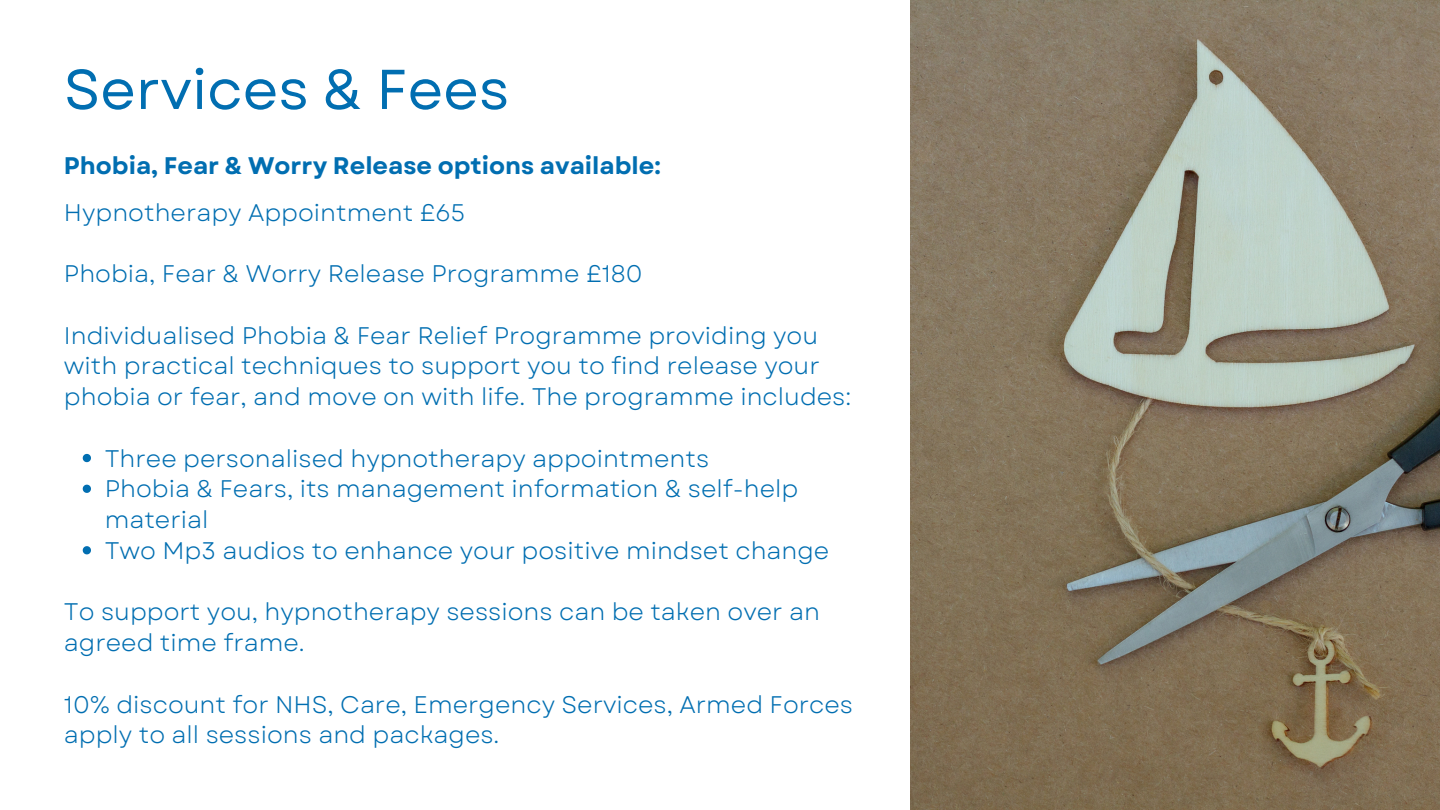
<style>
.page{position:relative;width:1440px;height:810px;background:#fff}
.page>*{position:absolute;margin:0;border:0;box-sizing:border-box;transform-origin:0 0}
.t1{font:56px "Garet";color:#016eb1}
.t2{font:24px/30.8px "Garet";color:#016eb1}
.t3{font:700 24px "Garet";color:#016eb1}
</style>
<div class="page">
<img style="left:910px;top:0;width:530px;height:810px">
<svg style="left:83px;top:454px;width:8px;height:8px"></svg>
<svg style="left:83px;top:485px;width:8px;height:8px"></svg>
<svg style="left:83px;top:546px;width:8px;height:8px"></svg>
<h2 class="t1" style="left:64px;top:49px;width:447px">Services &amp; Fees</h2>
<p class="t3" style="left:64px;top:149px;width:598px">Phobia, Fear &amp; Worry Release options available:</p>
<p class="t2" style="left:64px;top:197px;width:403px">Hypnotherapy Appointment £65</p>
<p class="t2" style="left:64px;top:258px;width:580px">Phobia, Fear &amp; Worry Release Programme £180</p>
<p class="t2" style="left:64px;top:320px;width:789px">Individualised Phobia &amp; Fear Relief Programme providing you with practical techniques to support you to find release your phobia or fear, and move on with life. The programme includes:</p>
<p class="t2" style="left:105px;top:443px;width:606px">Three personalised hypnotherapy appointments</p>
<p class="t2" style="left:105px;top:474px;width:695px">Phobia &amp; Fears, its management information &amp; self-help material</p>
<p class="t2" style="left:105px;top:535px;width:726px">Two Mp3 audios to enhance your positive mindset change</p>
<p class="t2" style="left:64px;top:597px;width:758px">To support you, hypnotherapy sessions can be taken over an agreed time frame.</p>
<p class="t2" style="left:64px;top:689px;width:791px">10% discount for NHS, Care, Emergency Services, Armed Forces apply to all sessions and packages.</p>
</div>
